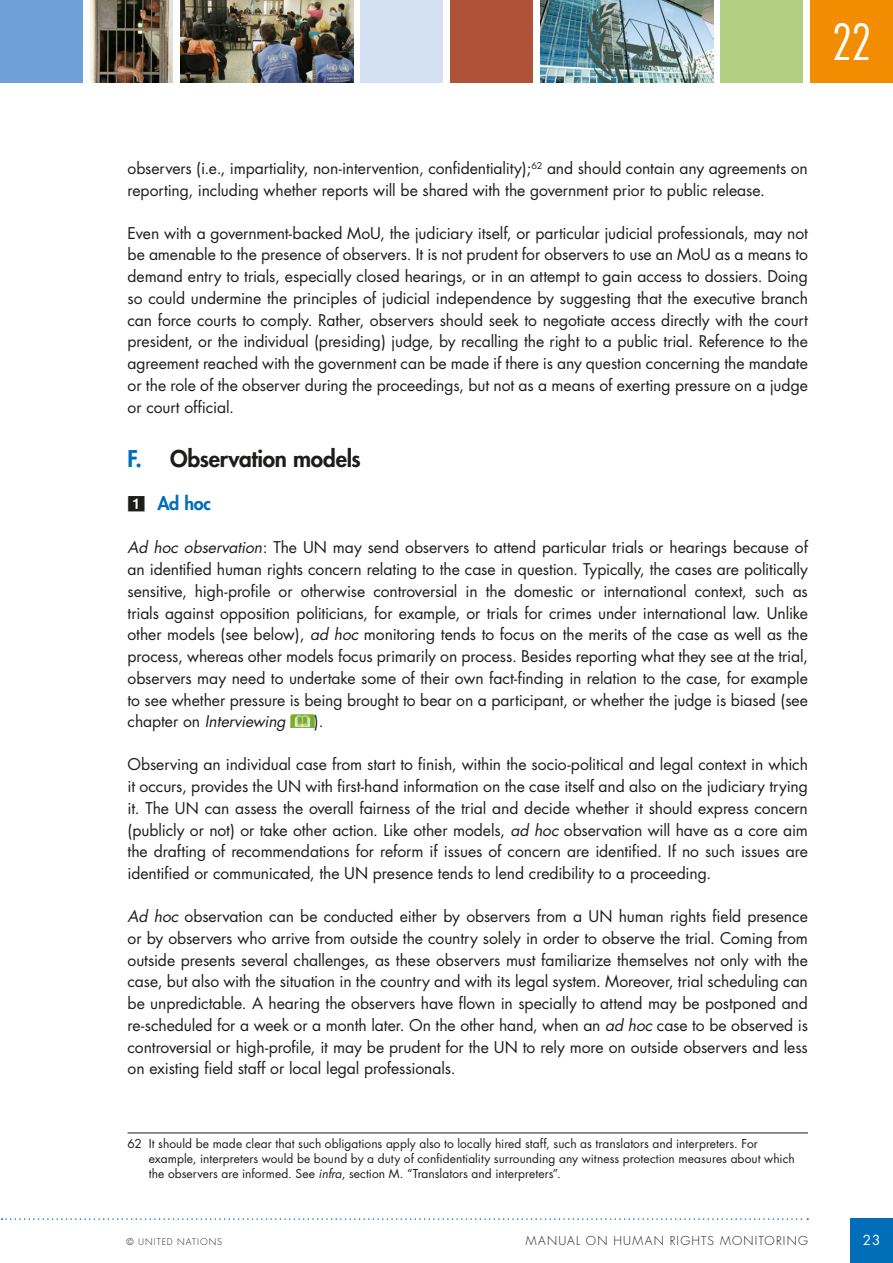
<style>
.page{position:relative;width:893px;height:1263px;background:#fff}
.page>*{position:absolute;margin:0;border:0;box-sizing:border-box;transform-origin:0 0}
.t1{font:300 condensed 48.45px "Futura";color:#fff}
.t2{font:800 22.5px "Futura";letter-spacing:-.01em;color:#1d1d1b}
.t3{font:800 18px "Futura";color:#006eb8}
.t4{font:15.75px/21.8px "Futura";letter-spacing:-.005em;color:#1d1d1b;text-align:justify}
.t5{font:13.5px "Futura";color:#fff}
.t6{font:12px/15px "Futura";letter-spacing:.005em;color:#1d1d1b}
.t7{font:300 12px "Futura";letter-spacing:.1em;color:#1d1d1b}
.t8{font:300 9px "Futura";letter-spacing:.11em;color:#1d1d1b}
.s1{color:#006eb8}
.s2{font-family:"Bundesbahn Pi One";font-weight:400;color:#1d1d1b}
.s3{font-style:italic}
</style>
<div class="page">
<div style="left:850px;top:1218px;width:43px;height:45px;background:#006eb8"></div>
<svg style="left:2px;top:1218px;width:806px;height:2px"></svg>
<div style="left:810px;top:0;width:83px;height:83px;background:#f28c00"></div>
<div style="left:451px;top:0;width:82px;height:83px;background:#ae5338"></div>
<img style="left:180px;top:0;width:173px;height:83px">
<img style="left:541px;top:0;width:172px;height:83px">
<div style="left:720px;top:0;width:83px;height:83px;background:#b2ce81"></div>
<div style="left:360px;top:0;width:83px;height:83px;background:#d3dff3"></div>
<img style="left:90px;top:0;width:83px;height:83px">
<div style="left:0;top:0;width:83px;height:83px;background:#6ea1d7"></div>
<img style="left:290px;top:714px;width:24px;height:13px">
<hr style="left:128px;top:1132px;width:680px;height:1px;background:#1d1d1b">
<h1 class="t1" style="left:832px;top:14px;width:41px">22</h1>
<p class="t4" style="left:128px;top:157px;width:682px">observers (i.e., impartiality, non-intervention, confidentiality);<sup>62</sup> and should contain any agreements on reporting, including whether reports will be shared with the government prior to public release.</p>
<p class="t4" style="left:128px;top:222px;width:682px">Even with a government-backed MoU, the judiciary itself, or particular judicial professionals, may not be amenable to the presence of observers. It is not prudent for observers to use an MoU as a means to demand entry to trials, especially closed hearings, or in an attempt to gain access to dossiers. Doing so could undermine the principles of judicial independence by suggesting that the executive branch can force courts to comply. Rather, observers should seek to negotiate access directly with the court president, or the individual (presiding) judge, by recalling the right to a public trial. Reference to the agreement reached with the government can be made if there is any question concerning the mandate or the role of the observer during the proceedings, but not as a means of exerting pressure on a judge or court official.</p>
<h2 class="t2" style="left:128px;top:445px;width:235px"><span class="s1">F.</span> Observation models</h2>
<p class="t3" style="left:128px;top:492px;width:85px"><span class="s2">1</span> Ad hoc</p>
<p class="t4" style="left:128px;top:537px;width:682px"><span class="s3">Ad hoc observation</span>: The UN may send observers to attend particular trials or hearings because of an identified human rights concern relating to the case in question. Typically, the cases are politically sensitive, high-profile or otherwise controversial in the domestic or international context, such as trials against opposition politicians, for example, or trials for crimes under international law. Unlike other models (see below), <span class="s3">ad hoc</span> monitoring tends to focus on the merits of the case as well as the process, whereas other models focus primarily on process. Besides reporting what they see at the trial, observers may need to undertake some of their own fact-finding in relation to the case, for example to see whether pressure is being brought to bear on a participant, or whether the judge is biased (see chapter on <span class="s3">Interviewing</span></p>
<p class="t4" style="left:314px;top:711px;width:11px">).</p>
<p class="t4" style="left:128px;top:754px;width:682px">Observing an individual case from start to finish, within the socio-political and legal context in which it occurs, provides the UN with first-hand information on the case itself and also on the judiciary trying it. The UN can assess the overall fairness of the trial and decide whether it should express concern (publicly or not) or take other action. Like other models, <span class="s3">ad hoc</span> observation will have as a core aim the drafting of recommendations for reform if issues of concern are identified. If no such issues are identified or communicated, the UN presence tends to lend credibility to a proceeding.</p>
<p class="t4" style="left:128px;top:905px;width:682px"><span class="s3">Ad hoc</span> observation can be conducted either by observers from a UN human rights field presence or by observers who arrive from outside the country solely in order to observe the trial. Coming from outside presents several challenges, as these observers must familiarize themselves not only with the case, but also with the situation in the country and with its legal system. Moreover, trial scheduling can be unpredictable. A hearing the observers have flown in specially to attend may be postponed and re-scheduled for a week or a month later. On the other hand, when an <span class="s3">ad hoc</span> case to be observed is controversial or high-profile, it may be prudent for the UN to rely more on outside observers and less on existing field staff or local legal professionals.</p>
<p class="t6" style="left:149px;top:1136px;width:647px;text-indent:-21px">62 It should be made clear that such obligations apply also to locally hired staff, such as translators and interpreters. For example, interpreters would be bound by a duty of confidentiality surrounding any witness protection measures about which the observers are informed. See <span class="s3">infra</span>, section M. “Translators and interpreters”.</p>
<p class="t8" style="left:127px;top:1236px;width:97px">© UNITED NATIONS</p>
<p class="t7" style="left:526px;top:1233px;width:284px">MANUAL ON HUMAN RIGHTS MONITORING</p>
<p class="t5" style="left:863px;top:1231px;width:19px">23</p>
</div>
